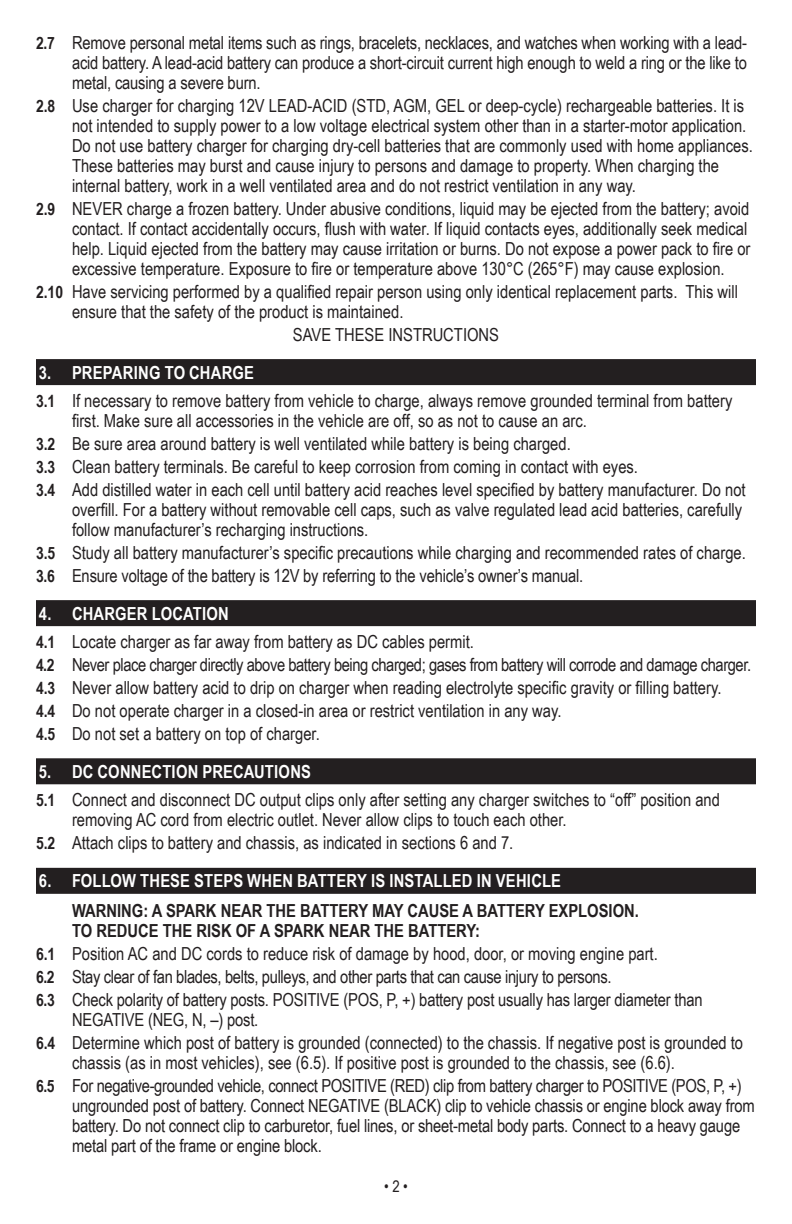
<style>
.page{position:relative;width:792px;height:1224px;background:#fff}
.page>*{position:absolute;margin:0;border:0;box-sizing:border-box;transform-origin:0 0}
.Sub_Numbers_new_smal{font:18px/20px "Arial Narrow";color:#231f20}
.t1{font:700 18px "Arial Narrow";letter-spacing:.01em;color:#fff}
.Sub_Numbers_new_smal-2{font:18px "Arial Narrow";letter-spacing:-.025em;color:#231f20}
.No_Sub_Numbers_new{font:700 18px/20px "Arial Narrow";color:#231f20}
.Sub_Numbers_new_smal-3{font:18px "Arial Narrow";letter-spacing:-.02em;color:#231f20}
.t2{font:16px "Arial Narrow";color:#231f20}
.s1{font-weight:700;font-size:17px}
</style>
<div class="page">
<div style="left:36px;top:359px;width:720px;height:26px;background:#231f20"></div>
<div style="left:36px;top:600px;width:720px;height:26px;background:#231f20"></div>
<div style="left:36px;top:758px;width:720px;height:26px;background:#231f20"></div>
<div style="left:36px;top:868px;width:720px;height:26px;background:#231f20"></div>
<p class="Sub_Numbers_new_smal" style="left:72px;top:32px;width:677px;text-align:justify;text-indent:-36px"><span class="s1">2.7</span> Remove personal metal items such as rings, bracelets, necklaces, and watches when working with a lead&shy;acid battery. A lead-acid battery can produce a short-circuit current high enough to weld a ring or the like to metal, causing a severe burn.</p>
<p class="Sub_Numbers_new_smal" style="left:72px;top:95px;width:682px;text-indent:-36px"><span class="s1">2.8</span> Use charger for charging 12V LEAD-ACID (STD, AGM, GEL or deep-cycle) rechargeable batteries. It is not intended to supply power to a low voltage electrical system other than in a starter-motor application.<br>Do not use battery charger for charging dry-cell batteries that are commonly used with home appliances.<br>These batteries may burst and cause injury to persons and damage to property. When charging the internal battery, work in a well ventilated area and do not restrict ventilation in any way.</p>
<p class="Sub_Numbers_new_smal" style="left:72px;top:198px;width:680px;text-indent:-36px"><span class="s1">2.9</span> NEVER charge a frozen battery. Under abusive conditions, liquid may be ejected from the battery; avoid contact. If contact accidentally occurs, flush with water. If liquid contacts eyes, additionally seek medical help. Liquid ejected from the battery may cause irritation or burns. Do not expose a power pack to fire or excessive temperature. Exposure to fire or temperature above 130°C (265°F) may cause explosion.</p>
<p class="Sub_Numbers_new_smal" style="left:72px;top:281px;width:667px;text-indent:-36px"><span class="s1">2.10</span> Have servicing performed by a qualified repair person using only identical replacement parts. This will ensure that the safety of the product is maintained.</p>
<p class="Sub_Numbers_new_smal" style="left:293px;top:324px;width:208px">SAVE THESE INSTRUCTIONS</p>
<p class="t1" style="left:39px;top:359px;width:217px">3. PREPARING TO CHARGE</p>
<p class="Sub_Numbers_new_smal" style="left:72px;top:390px;width:662px;text-indent:-36px"><span class="s1">3.1</span> If necessary to remove battery from vehicle to charge, always remove grounded terminal from battery first. Make sure all accessories in the vehicle are off, so as not to cause an arc.</p>
<p class="Sub_Numbers_new_smal" style="left:36px;top:433px;width:536px"><span class="s1">3.2</span> Be sure area around battery is well ventilated while battery is being charged.</p>
<p class="Sub_Numbers_new_smal" style="left:36px;top:456px;width:604px"><span class="s1">3.3</span> Clean battery terminals. Be careful to keep corrosion from coming in contact with eyes.</p>
<p class="Sub_Numbers_new_smal" style="left:72px;top:479px;width:675px;text-indent:-36px"><span class="s1">3.4</span> Add distilled water in each cell until battery acid reaches level specified by battery manufacturer. Do not overfill. For a battery without removable cell caps, such as valve regulated lead acid batteries, carefully follow manufacturer’s recharging instructions.</p>
<p class="Sub_Numbers_new_smal" style="left:36px;top:542px;width:711px"><span class="s1">3.5</span> Study all battery manufacturer’s specific precautions while charging and recommended rates of charge.</p>
<p class="Sub_Numbers_new_smal" style="left:36px;top:565px;width:549px"><span class="s1">3.6</span> Ensure voltage of the battery is 12V by referring to the vehicle’s owner’s manual.</p>
<p class="t1" style="left:39px;top:600px;width:191px">4. CHARGER LOCATION</p>
<p class="Sub_Numbers_new_smal" style="left:36px;top:631px;width:439px"><span class="s1">4.1</span> Locate charger as far away from battery as DC cables permit.</p>
<p class="Sub_Numbers_new_smal-2" style="left:36px;top:652px;width:717px"><span class="s1">4.2</span> Never place charger directly above battery being charged; gases from battery will corrode and damage charger.</p>
<p class="Sub_Numbers_new_smal" style="left:36px;top:677px;width:687px"><span class="s1">4.3</span> Never allow battery acid to drip on charger when reading electrolyte specific gravity or filling battery.</p>
<p class="Sub_Numbers_new_smal" style="left:36px;top:700px;width:527px"><span class="s1">4.4</span> Do not operate charger in a closed-in area or restrict ventilation in any way.</p>
<p class="Sub_Numbers_new_smal" style="left:36px;top:723px;width:285px"><span class="s1">4.5</span> Do not set a battery on top of charger.</p>
<p class="t1" style="left:39px;top:758px;width:274px">5. DC CONNECTION PRECAUTIONS</p>
<p class="Sub_Numbers_new_smal" style="left:72px;top:789px;width:649px;text-indent:-36px"><span class="s1">5.1</span> Connect and disconnect DC output clips only after setting any charger switches to “off” position and removing AC cord from electric outlet. Never allow clips to touch each other.</p>
<p class="Sub_Numbers_new_smal" style="left:36px;top:832px;width:479px"><span class="s1">5.2</span> Attach clips to battery and chassis, as indicated in sections 6 and 7.</p>
<p class="t1" style="left:39px;top:867px;width:524px">6. FOLLOW THESE STEPS WHEN BATTERY IS INSTALLED IN VEHICLE</p>
<p class="No_Sub_Numbers_new" style="left:72px;top:900px;width:568px">WARNING: A SPARK NEAR THE BATTERY MAY CAUSE A BATTERY EXPLOSION.<br>TO REDUCE THE RISK OF A SPARK NEAR THE BATTERY:</p>
<p class="Sub_Numbers_new_smal" style="left:36px;top:943px;width:623px"><span class="s1">6.1</span> Position AC and DC cords to reduce risk of damage by hood, door, or moving engine part.</p>
<p class="Sub_Numbers_new_smal-3" style="left:36px;top:964px;width:577px"><span class="s1">6.2</span> Stay clear of fan blades, belts, pulleys, and other parts that can cause injury to persons.</p>
<p class="Sub_Numbers_new_smal" style="left:72px;top:989px;width:632px;text-indent:-36px"><span class="s1">6.3</span> Check polarity of battery posts. POSITIVE (POS, P, +) battery post usually has larger diameter than<br>NEGATIVE (NEG, N, –) post.</p>
<p class="Sub_Numbers_new_smal" style="left:72px;top:1032px;width:673px;text-indent:-36px"><span class="s1">6.4</span> Determine which post of battery is grounded (connected) to the chassis. If negative post is grounded to chassis (as in most vehicles), see (6.5). If positive post is grounded to the chassis, see (6.6).</p>
<p class="Sub_Numbers_new_smal" style="left:72px;top:1075px;width:684px;text-indent:-36px"><span class="s1">6.5</span> For negative-grounded vehicle, connect POSITIVE (RED) clip from battery charger to POSITIVE (POS, P, +) ungrounded post of battery. Connect NEGATIVE (BLACK) clip to vehicle chassis or engine block away from battery. Do not connect clip to carburetor, fuel lines, or sheet-metal body parts. Connect to a heavy gauge metal part of the frame or engine block.</p>
<p class="t2" style="left:384px;top:1175px;width:25px">• 2 •</p>
</div>
